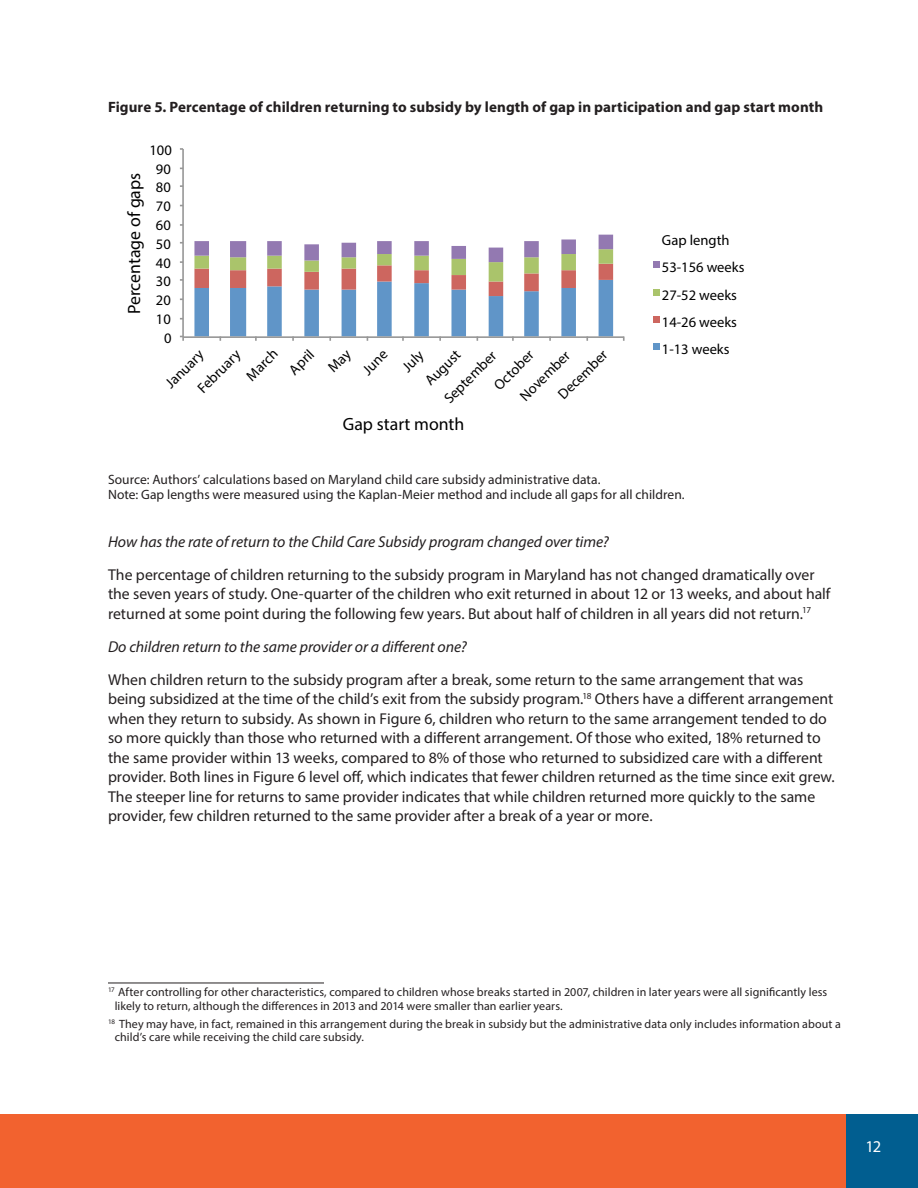
<style>
.page{position:relative;width:918px;height:1188px;background:#fff}
.page>*{position:absolute;margin:0;border:0;box-sizing:border-box;transform-origin:0 0}
.t1{font:17.85px "Myriad Pro";color:#000}
.t2{font:16.5px "Myriad Pro";color:#fff}
.Body_Copy_no_indent{font:15.75px/19.5px "Myriad Pro";letter-spacing:-.005em;color:#231f20}
.Body_Copy_no_indent-2{font:italic 15.75px "Myriad Pro";letter-spacing:-.005em;color:#231f20}
.Subhead_1_Purple{font:700 15px "Myriad Pro";letter-spacing:.005em;color:#231f20}
.t3{font:14.55px/27.3px "Myriad Pro";color:#000}
.Body_Copy_no_indent-3{font:13.5px "Myriad Pro";color:#231f20}
.Footnote{font:12px/13.5px "Myriad Pro";letter-spacing:.005em;color:#231f20}
</style>
<div class="page">
<div style="left:0;top:1114px;width:856px;height:74px;background:#f2622f"></div>
<div style="left:846px;top:1114px;width:72px;height:74px;background:#015e90"></div>
<svg style="left:180px;top:148px;width:480px;height:202px"></svg>
<hr style="left:108px;top:983px;width:216px;height:1px;background:#231f20">
<p class="Subhead_1_Purple" style="left:108px;top:97px;width:717px">Figure 5. Percentage of children returning to subsidy by length of gap in participation and gap start month</p>
<p class="t3" style="left:150px;top:136px;width:24px">100</p>
<p class="t1" style="left:123px;top:314px;width:143px;rotate:-90deg">Percentage of gaps</p>
<p class="t3" style="left:156px;top:155px;width:16px">90</p>
<p class="t3" style="left:156px;top:174px;width:16px">80</p>
<p class="t3" style="left:156px;top:192px;width:16px">70</p>
<p class="t3" style="left:156px;top:211px;width:16px">60</p>
<p class="t3" style="left:156px;top:230px;width:16px">50</p>
<p class="t3" style="left:156px;top:249px;width:16px">40</p>
<p class="t3" style="left:156px;top:268px;width:16px">30</p>
<p class="t3" style="left:156px;top:287px;width:16px">20</p>
<p class="t3" style="left:156px;top:305px;width:16px">10</p>
<p class="t3" style="left:164px;top:324px;width:9px">0</p>
<p class="t3" style="left:190px;top:380px;width:55px;rotate:-45deg">February</p>
<p class="t3" style="left:239px;top:368px;width:40px;rotate:-45deg">March</p>
<p class="t3" style="left:282px;top:362px;width:30px;rotate:-45deg">April</p>
<p class="t3" style="left:337px;top:344px;width:30px;line-height:26px;text-indent:-23px;rotate:-45deg">May<br>June</p>
<p class="t3" style="left:395px;top:359px;width:25px;rotate:-45deg">July</p>
<p class="t3" style="left:418px;top:373px;width:45px;rotate:-45deg">August</p>
<p class="t3" style="left:158px;top:376px;width:49px;rotate:-45deg">January</p>
<p class="t3" style="left:551px;top:387px;width:65px;rotate:-45deg">December</p>
<p class="t3" style="left:487px;top:378px;width:51px;rotate:-45deg">October</p>
<p class="t3" style="left:437px;top:391px;width:69px;rotate:-45deg">September</p>
<p class="t3" style="left:513px;top:388px;width:66px;rotate:-45deg">November</p>
<p class="t1" style="left:343px;top:413px;width:123px">Gap start month</p>
<p class="t3" style="left:662px;top:226px;width:84px">Gap length<br>53-156 weeks<br>27-52 weeks<br>14-26 weeks<br>1-13 weeks</p>
<p class="Body_Copy_no_indent-3" style="left:108px;top:471px;width:494px">Source: Authors’ calculations based on Maryland child care subsidy administrative data.</p>
<p class="Body_Copy_no_indent-3" style="left:108px;top:486px;width:578px">Note: Gap lengths were measured using the Kaplan-Meier method and include all gaps for all children.</p>
<p class="Body_Copy_no_indent-2" style="left:108px;top:532px;width:502px">How has the rate of return to the Child Care Subsidy program changed over time?</p>
<p class="Body_Copy_no_indent" style="left:108px;top:564px;width:724px">The percentage of children returning to the subsidy program in Maryland has not changed dramatically over the seven years of study. One-quarter of the children who exit returned in about 12 or 13 weeks, and about half returned at some point during the following few years. But about half of children in all years did not return.<sup>17</sup></p>
<p class="Body_Copy_no_indent-2" style="left:108px;top:637px;width:360px">Do children return to the same provider or a different one?</p>
<p class="Body_Copy_no_indent" style="left:108px;top:669px;width:728px">When children return to the subsidy program after a break, some return to the same arrangement that was being subsidized at the time of the child’s exit from the subsidy program.<sup>18</sup> Others have a different arrangement when they return to subsidy. As shown in Figure 6, children who return to the same arrangement tended to do so more quickly than those who returned with a different arrangement. Of those who exited, 18% returned to the same provider within 13 weeks, compared to 8% of those who returned to subsidized care with a different provider. Both lines in Figure 6 level off, which indicates that fewer children returned as the time since exit grew.<br>The steeper line for returns to same provider indicates that while children returned more quickly to the same provider, few children returned to the same provider after a break of a year or more.</p>
<p class="Footnote" style="left:115px;top:986px;width:714px;text-indent:-7px"><sup>17</sup> After controlling for other characteristics, compared to children whose breaks started in 2007, children in later years were all significantly less likely to return, although the differences in 2013 and 2014 were smaller than earlier years.</p>
<p class="Footnote" style="left:115px;top:1017px;width:728px;text-indent:-7px"><sup>18</sup> They may have, in fact, remained in this arrangement during the break in subsidy but the administrative data only includes information about a child’s care while receiving the child care subsidy.</p>
<p class="t2" style="left:866px;top:1136px;width:17px">12</p>
</div>
